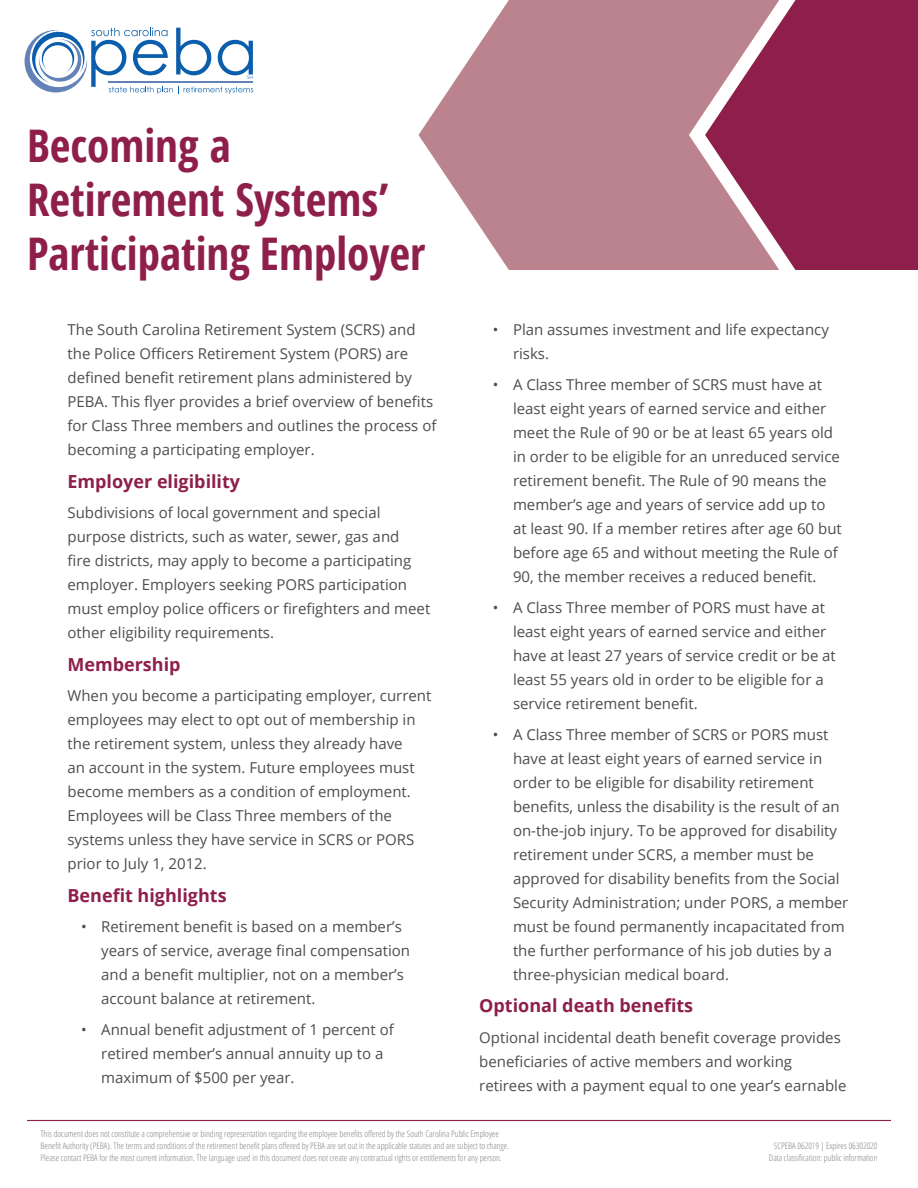
<style>
.page{position:relative;width:918px;height:1188px;background:#fff}
.page>*{position:absolute;margin:0;border:0;box-sizing:border-box;transform-origin:0 0}
.t1{font:700 condensed 45px/54px "Open Sans";color:#8e1f4a}
.t2{font:700 18px "Open Sans";color:#8e1f4a}
.t3{font:15px/24px "Open Sans";color:#4d4d4f}
.t4{font:300 condensed 9px/12px "Open Sans";color:#808285}
</style>
<div class="page">
<hr style="left:27px;top:1120px;width:864px;height:1px;background:#8e1f4a">
<svg style="left:25px;top:28px;width:228px;height:66px"></svg>
<svg style="left:419px;top:0;width:286px;height:270px;fill:#bb838d"></svg>
<svg style="left:705px;top:0;width:213px;height:270px;background:#9c3c60"></svg>
<h1 class="t1" style="left:27px;top:118px;width:400px">Becoming a<br>Retirement Systems’<br>Participating Employer</h1>
<p class="t3" style="left:68px;top:318px;width:371px">The South Carolina Retirement System (SCRS) and the Police Officers Retirement System (PORS) are defined benefit retirement plans administered by PEBA. This flyer provides a brief overview of benefits for Class Three members and outlines the process of becoming a participating employer.</p>
<p class="t2" style="left:68px;top:468px;width:174px">Employer eligibility</p>
<p class="t3" style="left:68px;top:501px;width:364px">Subdivisions of local government and special purpose districts, such as water, sewer, gas and<br>fire districts, may apply to become a participating employer. Employers seeking PORS participation must employ police officers or firefighters and meet other eligibility requirements.</p>
<p class="t2" style="left:68px;top:651px;width:115px">Membership</p>
<p class="t3" style="left:68px;top:684px;width:365px">When you become a participating employer, current employees may elect to opt out of membership in the retirement system, unless they already have<br>an account in the system. Future employees must become members as a condition of employment.<br>Employees will be Class Three members of the systems unless they have service in SCRS or PORS prior to July 1, 2012.</p>
<p class="t2" style="left:68px;top:882px;width:161px">Benefit highlights</p>
<p class="t3" style="left:101px;top:915px;width:310px;text-indent:-20px">• Retirement benefit is based on a member’s years of service, average final compensation and a benefit multiplier, not on a member’s account balance at retirement.</p>
<p class="t3" style="left:101px;top:1017px;width:294px;text-indent:-20px">• Annual benefit adjustment of 1 percent of retired member’s annual annuity up to a maximum of $500 per year.</p>
<p class="t3" style="left:513px;top:318px;width:317px;text-indent:-20px">• Plan assumes investment and life expectancy risks.</p>
<p class="t3" style="left:513px;top:372px;width:330px;text-indent:-20px">• A Class Three member of SCRS must have at least eight years of earned service and either meet the Rule of 90 or be at least 65 years old in order to be eligible for an unreduced service retirement benefit. The Rule of 90 means the member’s age and years of service add up to at least 90. If a member retires after age 60 but before age 65 and without meeting the Rule of 90, the member receives a reduced benefit.</p>
<p class="t3" style="left:513px;top:595px;width:324px;text-indent:-20px">• A Class Three member of PORS must have at least eight years of earned service and either have at least 27 years of service credit or be at least 55 years old in order to be eligible for a service retirement benefit.</p>
<p class="t3" style="left:513px;top:722px;width:337px;text-indent:-20px">• A Class Three member of SCRS or PORS must have at least eight years of earned service in order to be eligible for disability retirement benefits, unless the disability is the result of an on-the-job injury. To be approved for disability retirement under SCRS, a member must be approved for disability benefits from the Social Security Administration; under PORS, a member must be found permanently incapacitated from the further performance of his job duties by a three-physician medical board.</p>
<p class="t2" style="left:479px;top:993px;width:215px">Optional death benefits</p>
<p class="t3" style="left:479px;top:1025px;width:369px">Optional incidental death benefit coverage provides beneficiaries of active members and working retirees with a payment equal to one year’s earnable</p>
<p class="t4" style="left:40px;top:1127px;width:470px">This document does not constitute a comprehensive or binding representation regarding the employee benefits offered by the South Carolina Public Employee<br>Benefit Authority (PEBA). The terms and conditions of the retirement benefit plans offered by PEBA are set out in the applicable statutes and are subject to change.<br>Please contact PEBA for the most current information. The language used in this document does not create any contractual rights or entitlements for any person.</p>
<p class="t4" style="left:769px;top:1139px;width:110px;text-align:center">SCPEBA 062019 | Expires 06302020<br>Data classification: public information</p>
</div>
